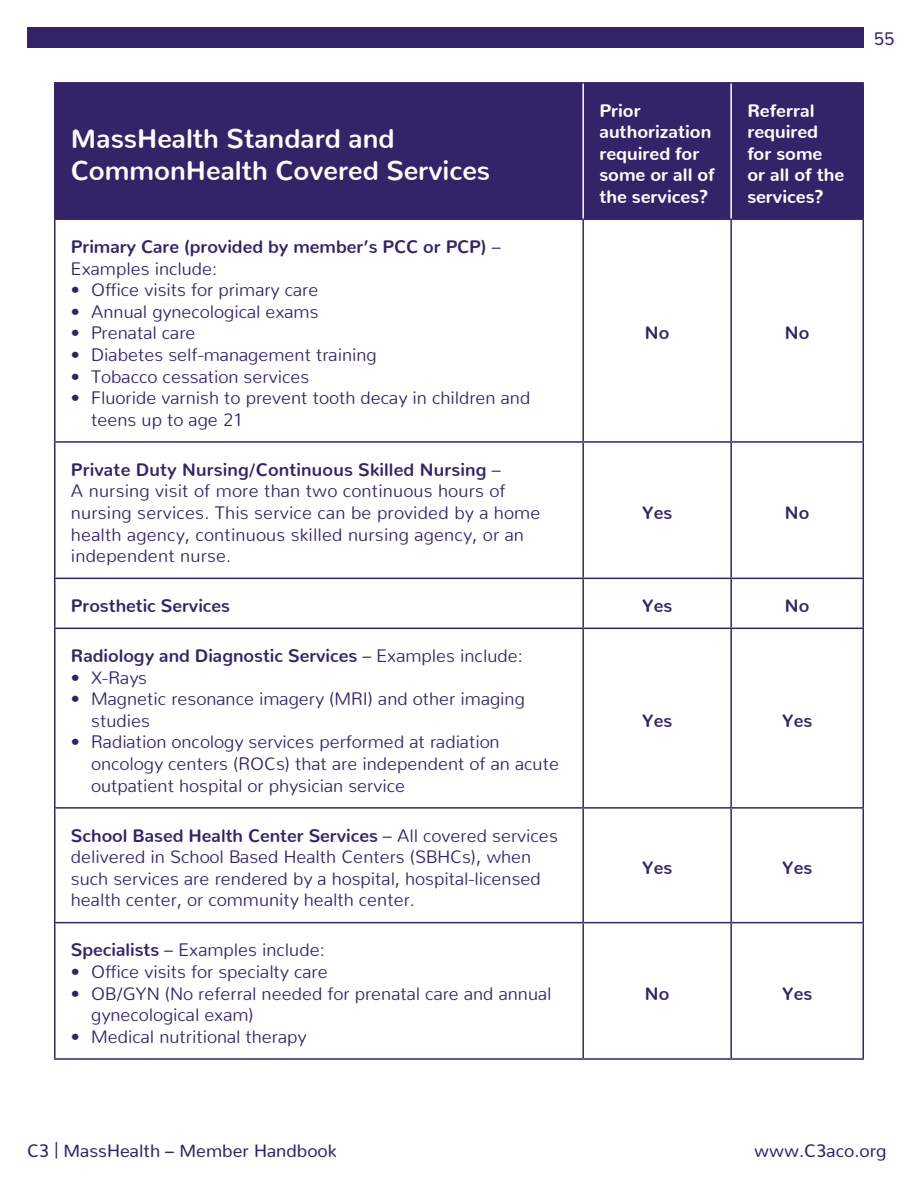
<style>
.page{position:relative;width:918px;height:1188px;background:#fff}
.page>*{position:absolute;margin:0;border:0;box-sizing:border-box;transform-origin:0 0}
.t1{font:700 27px/32.4px "Nunito";color:#fff}
.t2{font:300 18px/21.6px "Nunito";color:#35236a}
.t3{font:700 18px/21.6px "Nunito";color:#35236a}
.t4{font:800 18px/21.6px "Nunito";color:#fff}
.t5{font:18px "Nunito";color:#35236a}
.s1{font-weight:300}
.s2{font-weight:700}
</style>
<div class="page">
<div style="left:27px;top:27px;width:837px;height:20px;background:#35236a"></div>
<div style="left:56px;top:84px;width:806px;height:134px;background:#35236a"></div>
<hr style="left:54px;top:82px;width:529px;height:2px;background:#35236a">
<hr style="left:54px;top:84px;width:2px;height:134px;background:#35236a">
<hr style="left:583px;top:82px;width:148px;height:2px;background:#35236a">
<hr style="left:731px;top:82px;width:133px;height:2px;background:#35236a">
<hr style="left:862px;top:84px;width:2px;height:134px;background:#35236a">
<hr style="left:54px;top:218px;width:529px;height:2px;background:#35236a">
<hr style="left:54px;top:220px;width:2px;height:221px;background:#35236a">
<hr style="left:583px;top:218px;width:148px;height:2px;background:#35236a">
<hr style="left:582px;top:220px;width:2px;height:221px;background:#35236a">
<hr style="left:731px;top:218px;width:133px;height:2px;background:#35236a">
<hr style="left:730px;top:220px;width:2px;height:221px;background:#35236a">
<hr style="left:862px;top:220px;width:2px;height:221px;background:#35236a">
<hr style="left:54px;top:441px;width:529px;height:2px;background:#35236a">
<hr style="left:54px;top:443px;width:2px;height:135px;background:#35236a">
<hr style="left:583px;top:441px;width:148px;height:2px;background:#35236a">
<hr style="left:582px;top:443px;width:2px;height:135px;background:#35236a">
<hr style="left:731px;top:441px;width:133px;height:2px;background:#35236a">
<hr style="left:730px;top:443px;width:2px;height:135px;background:#35236a">
<hr style="left:862px;top:443px;width:2px;height:135px;background:#35236a">
<hr style="left:54px;top:578px;width:529px;height:1px;background:#35236a">
<hr style="left:54px;top:579px;width:2px;height:49px;background:#35236a">
<hr style="left:583px;top:578px;width:148px;height:1px;background:#35236a">
<hr style="left:582px;top:579px;width:2px;height:49px;background:#35236a">
<hr style="left:731px;top:578px;width:133px;height:1px;background:#35236a">
<hr style="left:730px;top:579px;width:2px;height:49px;background:#35236a">
<hr style="left:862px;top:579px;width:2px;height:49px;background:#35236a">
<hr style="left:54px;top:628px;width:529px;height:1px;background:#35236a">
<hr style="left:54px;top:629px;width:2px;height:178px;background:#35236a">
<hr style="left:583px;top:628px;width:148px;height:1px;background:#35236a">
<hr style="left:582px;top:629px;width:2px;height:178px;background:#35236a">
<hr style="left:731px;top:628px;width:133px;height:1px;background:#35236a">
<hr style="left:730px;top:629px;width:2px;height:178px;background:#35236a">
<hr style="left:862px;top:629px;width:2px;height:178px;background:#35236a">
<hr style="left:54px;top:807px;width:529px;height:2px;background:#35236a">
<hr style="left:54px;top:809px;width:2px;height:113px;background:#35236a">
<hr style="left:583px;top:807px;width:148px;height:2px;background:#35236a">
<hr style="left:582px;top:809px;width:2px;height:113px;background:#35236a">
<hr style="left:731px;top:807px;width:133px;height:2px;background:#35236a">
<hr style="left:730px;top:809px;width:2px;height:113px;background:#35236a">
<hr style="left:862px;top:809px;width:2px;height:113px;background:#35236a">
<hr style="left:54px;top:922px;width:529px;height:1px;background:#35236a">
<hr style="left:54px;top:923px;width:2px;height:135px;background:#35236a">
<hr style="left:583px;top:922px;width:148px;height:1px;background:#35236a">
<hr style="left:582px;top:923px;width:2px;height:135px;background:#35236a">
<hr style="left:731px;top:922px;width:133px;height:1px;background:#35236a">
<hr style="left:730px;top:923px;width:2px;height:135px;background:#35236a">
<hr style="left:862px;top:923px;width:2px;height:135px;background:#35236a">
<hr style="left:54px;top:1058px;width:529px;height:2px;background:#35236a">
<hr style="left:583px;top:1058px;width:148px;height:2px;background:#35236a">
<hr style="left:731px;top:1058px;width:133px;height:2px;background:#35236a">
<hr style="left:582px;top:84px;width:2px;height:134px;background:#fff">
<hr style="left:730px;top:84px;width:2px;height:134px;background:#fff">
<h1 class="t1" style="left:71px;top:119px;width:421px">MassHealth Standard and<br>CommonHealth Covered Services</h1>
<p class="t3" style="left:71px;top:234px;width:431px">Primary Care (provided by member’s PCC or PCP) <span class="s1">–<br>Examples include:</span></p>
<p class="t2" style="left:71px;top:277px;width:249px">• Office visits for primary care</p>
<p class="t2" style="left:71px;top:299px;width:249px">• Annual gynecological exams</p>
<p class="t2" style="left:71px;top:320px;width:126px">• Prenatal care</p>
<p class="t2" style="left:71px;top:342px;width:307px">• Diabetes self-management training</p>
<p class="t2" style="left:71px;top:364px;width:240px">• Tobacco cessation services</p>
<p class="t2" style="left:91px;top:385px;width:441px;text-indent:-20px">• Fluoride varnish to prevent tooth decay in children and teens up to age 21</p>
<p class="t2" style="left:71px;top:457px;width:471px"><span class="s2">Private Duty Nursing/Continuous Skilled Nursing</span> –<br>A nursing visit of more than two continuous hours of nursing services. This service can be provided by a home health agency, continuous skilled nursing agency, or an independent nurse.</p>
<p class="t4" style="left:599px;top:97px;width:117px">Prior authorization required for some or all of the services?</p>
<p class="t4" style="left:747px;top:97px;width:98px">Referral required for some or all of the services?</p>
<p class="t3" style="left:645px;top:320px;width:26px">No</p>
<p class="t3" style="left:785px;top:320px;width:26px">No</p>
<p class="t3" style="left:642px;top:500px;width:31px">Yes</p>
<p class="t3" style="left:785px;top:500px;width:26px">No</p>
<p class="t3" style="left:71px;top:593px;width:161px">Prosthetic Services</p>
<p class="t3" style="left:642px;top:593px;width:31px">Yes</p>
<p class="t3" style="left:785px;top:593px;width:26px">No</p>
<p class="t3" style="left:71px;top:643px;width:453px">Radiology and Diagnostic Services <span class="s1">– Examples include:</span></p>
<p class="t2" style="left:71px;top:665px;width:78px">• X-Rays</p>
<p class="t2" style="left:91px;top:686px;width:435px;text-indent:-20px">• Magnetic resonance imagery (MRI) and other imaging studies</p>
<p class="t2" style="left:91px;top:729px;width:469px;text-indent:-20px">• Radiation oncology services performed at radiation oncology centers (ROCs) that are independent of an acute outpatient hospital or physician service</p>
<p class="t3" style="left:642px;top:708px;width:31px">Yes</p>
<p class="t3" style="left:782px;top:708px;width:31px">Yes</p>
<p class="t2" style="left:71px;top:823px;width:488px"><span class="s2">School Based Health Center Services</span> – All covered services delivered in School Based Health Centers (SBHCs), when such services are rendered by a hospital, hospital-licensed health center, or community health center.</p>
<p class="t2" style="left:71px;top:937px;width:255px"><span class="s2">Specialists</span> – Examples include:</p>
<p class="t2" style="left:71px;top:959px;width:258px">• Office visits for specialty care</p>
<p class="t2" style="left:91px;top:981px;width:462px;text-indent:-20px">• OB/GYN (No referral needed for prenatal care and annual gynecological exam)</p>
<p class="t2" style="left:71px;top:1024px;width:237px">• Medical nutritional therapy</p>
<p class="t3" style="left:642px;top:855px;width:31px">Yes</p>
<p class="t3" style="left:782px;top:855px;width:31px">Yes</p>
<p class="t3" style="left:645px;top:980px;width:26px">No</p>
<p class="t3" style="left:782px;top:980px;width:31px">Yes</p>
<p class="t5" style="left:874px;top:23px;width:22px">55</p>
<p class="t5" style="left:27px;top:1135px;width:311px">C3 | MassHealth – Member Handbook</p>
<p class="t5" style="left:754px;top:1135px;width:134px">www.C3aco.org</p>
</div>
